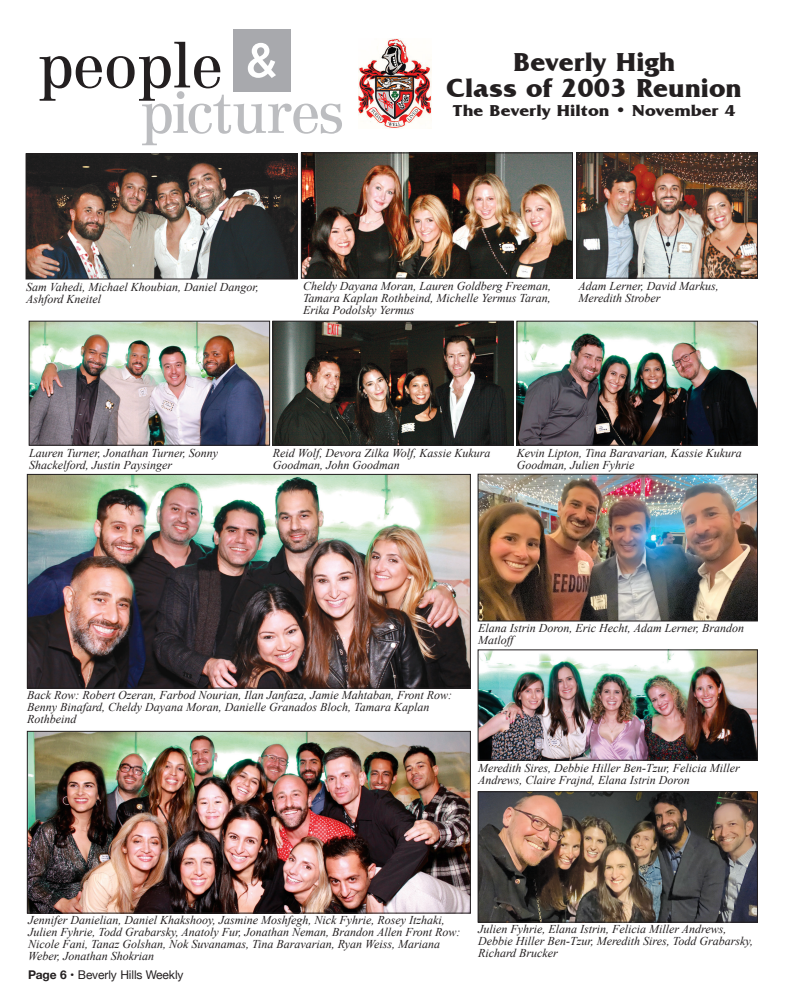
<style>
.page{position:relative;width:792px;height:1008px;background:#fff}
.page>*{position:absolute;margin:0;border:0;box-sizing:border-box;transform-origin:0 0}
.t1{font:60.7px "Century Reprise SSK";color:#231f20}
.t2{font:56.7px "Century Reprise SSK";color:#bcbdc0}
.t3{font:700 26.7px/25.5px "Friz Quadrata IT Cby BT";color:#231f20;text-align:center}
.t4{font:700 16.2px "Friz Quadrata IT Cby BT";color:#231f20;scale:1.11 1}
.t5{font:italic 12px/12px "Times New Roman";color:#231f20}
.t6{font:12px "Helvetica Neue";letter-spacing:-.01em;color:#231f20}
.s1{font-weight:700}
</style>
<div class="page">
<div style="left:233px;top:29px;width:58px;height:62px;background:#a8a9ad"></div>
<svg style="left:248px;top:43px;width:28px;height:35px"></svg>
<img style="left:359px;top:38px;width:72px;height:90px">
<img style="left:29px;top:733px;width:439px;height:178px">
<div style="left:27px;top:731px;width:443px;height:182px;border:1px solid #231f20"></div>
<img style="left:29px;top:476px;width:439px;height:210px">
<div style="left:27px;top:474px;width:443px;height:214px;border:1px solid #231f20"></div>
<img style="left:303px;top:155px;width:268px;height:121px">
<div style="left:301px;top:153px;width:272px;height:125px;border:1px solid #231f20"></div>
<img style="left:28px;top:156px;width:267px;height:121px">
<div style="left:26px;top:154px;width:271px;height:125px;border:1px solid #231f20"></div>
<img style="left:31px;top:323px;width:237px;height:120px">
<div style="left:29px;top:321px;width:241px;height:124px;border:1px solid #231f20"></div>
<img style="left:480px;top:794px;width:276px;height:126px">
<div style="left:478px;top:792px;width:280px;height:130px;border:1px solid #231f20"></div>
<img style="left:480px;top:652px;width:276px;height:106px">
<div style="left:478px;top:650px;width:280px;height:110px;border:1px solid #231f20"></div>
<img style="left:275px;top:323px;width:236px;height:120px">
<div style="left:273px;top:321px;width:240px;height:124px;border:1px solid #231f20"></div>
<img style="left:519px;top:323px;width:237px;height:120px">
<div style="left:517px;top:321px;width:241px;height:124px;border:1px solid #231f20"></div>
<img style="left:480px;top:476px;width:276px;height:143px">
<div style="left:478px;top:474px;width:280px;height:147px;border:1px solid #231f20"></div>
<img style="left:578px;top:155px;width:178px;height:121px">
<div style="left:576px;top:153px;width:182px;height:125px;border:1px solid #231f20"></div>
<h1 class="t1" style="left:38px;top:29px;width:187px">people</h1>
<h2 class="t2" style="left:140px;top:79px;width:204px">pictures</h2>
<h3 class="t3" style="left:446px;top:49px;width:297px">Beverly High<br>Class of 2003 Reunion</h3>
<h3 class="t4" style="left:453px;top:101px;width:256px">The Beverly Hilton • November 4</h3>
<p class="t5" style="left:26px;top:280px;width:234px">Sam Vahedi, Michael Khoubian, Daniel Dangor,<br>Ashford Kneitel</p>
<p class="t5" style="left:303px;top:279px;width:250px;text-align:justify">Cheldy Dayana Moran, Lauren Goldberg Freeman, Tamara Kaplan Rothbeind, Michelle Yermus Taran, Erika Podolsky Yermus</p>
<p class="t5" style="left:578px;top:279px;width:142px">Adam Lerner, David Markus,<br>Meredith Strober</p>
<p class="t5" style="left:29px;top:447px;width:190px">Lauren Turner, Jonathan Turner, Sonny<br>Shackelford, Justin Paysinger</p>
<p class="t5" style="left:273px;top:447px;width:219px">Reid Wolf, Devora Zilka Wolf, Kassie Kukura<br>Goodman, John Goodman</p>
<p class="t5" style="left:517px;top:447px;width:227px">Kevin Lipton, Tina Baravarian, Kassie Kukura<br>Goodman, Julien Fyhrie</p>
<p class="t5" style="left:478px;top:622px;width:267px">Elana Istrin Doron, Eric Hecht, Adam Lerner, Brandon<br>Matloff</p>
<p class="t5" style="left:27px;top:689px;width:427px">Back Row: Robert Ozeran, Farbod Nourian, Ilan Janfaza, Jamie Mahtaban, Front Row:<br>Benny Binafard, Cheldy Dayana Moran, Danielle Granados Bloch, Tamara Kaplan<br>Rothbeind</p>
<p class="t5" style="left:478px;top:761px;width:263px">Meredith Sires, Debbie Hiller Ben-Tzur, Felicia Miller<br>Andrews, Claire Frajnd, Elana Istrin Doron</p>
<p class="t5" style="left:28px;top:914px;width:434px">Jennifer Danielian, Daniel Khakshooy, Jasmine Moshfegh, Nick Fyhrie, Rosey Itzhaki, Julien Fyhrie, Todd Grabarsky, Anatoly Fur, Jonathan Neman, Brandon Allen Front Row:<br>Nicole Fani, Tanaz Golshan, Nok Suvanamas, Tina Baravarian, Ryan Weiss, Mariana Weber, Jonathan Shokrian</p>
<p class="t6" style="left:28px;top:966px;width:157px"><span class="s1">Page 6 •</span> Beverly Hills Weekly</p>
<p class="t5" style="left:478px;top:923px;width:276px">Julien Fyhrie, Elana Istrin, Felicia Miller Andrews,<br>Debbie Hiller Ben-Tzur, Meredith Sires, Todd Grabarsky,<br>Richard Brucker</p>
</div>
